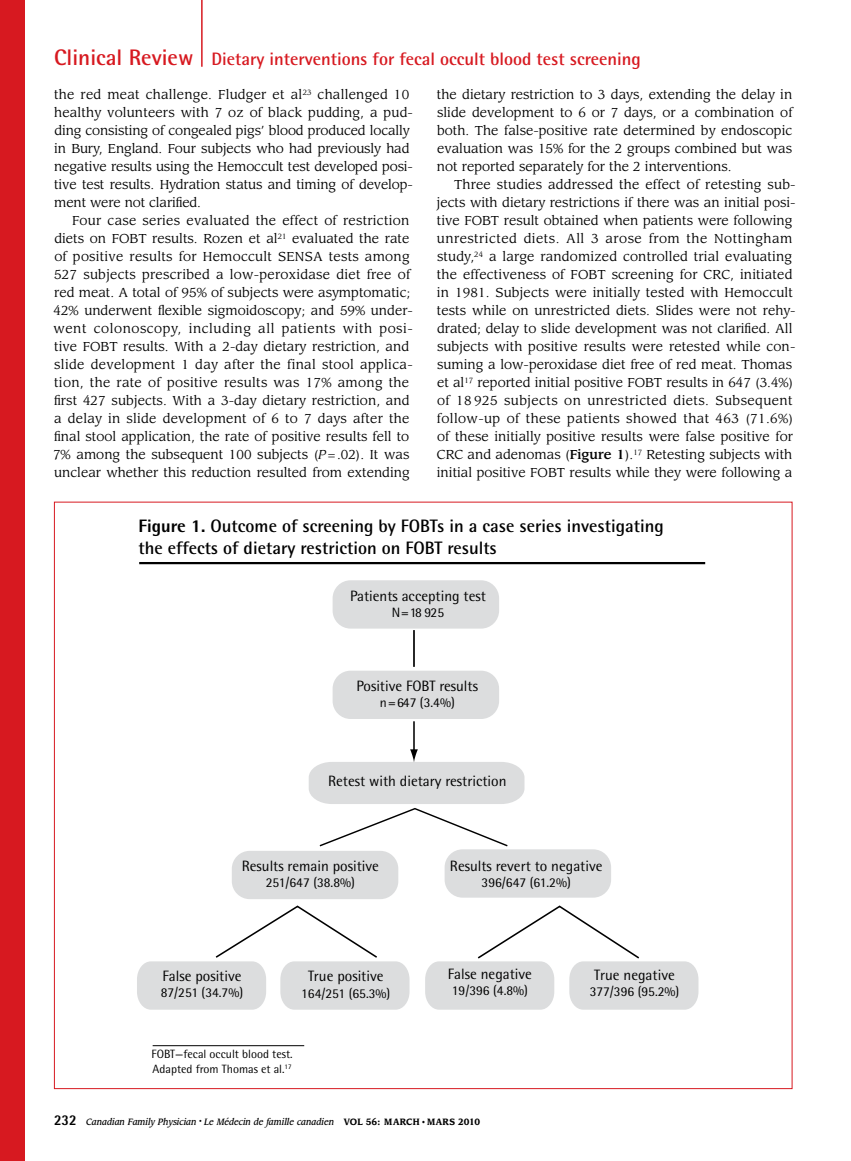
<style>
.page{position:relative;width:851px;height:1161px;background:#fff}
.page>*{position:absolute;margin:0;border:0;box-sizing:border-box;transform-origin:0 0}
.t1{font:700 18px/21.6px "Rotis Semi Sans Std";color:#000}
.t2{font:700 18px "Rotis Semi Sans Std";color:#d71920}
.t3{font:15px "Rotis Semi Sans Std";color:#000}
.t4{font:13.5px "Rotis Semi Sans Std";color:#000}
.t5{font:12.75px/18px "Leawood Std";color:#000}
.t6{font:12px/14.4px "Rotis Semi Sans Std";color:#000}
.t7{font:italic 500 9px "Leawood Std";color:#000;scale:.9 1}
.s1{font-size:22.5px}
.s2{font-style:italic}
.s3{font-weight:500}
.s4{font-weight:800}
.s5{font-family:"Rotis Semi Sans Std";font-weight:800;font-style:normal;font-size:15px}
.s6{font-weight:700;font-style:normal}
.s7{font-family:"Times";font-weight:400;font-style:normal}
</style>
<div class="page">
<div style="left:0;top:0;width:24px;height:1161px;background:#d71920"></div>
<hr style="left:201px;top:0;width:1px;height:67px;background:#d71920">
<div style="left:332px;top:580px;width:167px;height:49px;background:#dcddde;border-radius:18px"></div>
<div style="left:332px;top:671px;width:167px;height:48px;background:#dcddde;border-radius:18px"></div>
<div style="left:232px;top:851px;width:166px;height:48px;background:#dcddde;border-radius:18px"></div>
<div style="left:444px;top:849px;width:167px;height:49px;background:#dcddde;border-radius:18px"></div>
<hr style="left:139px;top:562px;width:566px;height:2px;background:#000">
<hr style="left:153px;top:1045px;width:151px;height:1px;background:#000">
<hr style="left:413px;top:630px;width:2px;height:37px;background:#000">
<hr style="left:413px;top:721px;width:2px;height:31px;background:#000">
<svg style="left:309px;top:749px;width:215px;height:98px"></svg>
<svg style="left:425px;top:905px;width:273px;height:105px"></svg>
<svg style="left:137px;top:905px;width:272px;height:105px"></svg>
<h1 class="t2" style="left:54px;top:48px;width:588px"><span class="s1">Clinical Review</span> Dietary interventions for fecal occult blood test screening</h1>
<p class="t5" style="left:54px;top:86px;width:360px">the red meat challenge. Fludger et al<sup>23</sup> challenged 10 healthy volunteers with 7 oz of black pudding, a pud&shy;ding consisting of congealed pigs’ blood produced locally in Bury, England. Four subjects who had previously had negative results using the Hemoccult test developed posi&shy;tive test results. Hydration status and timing of develop&shy;ment were not clarified.</p>
<p class="t5" style="left:53px;top:212px;width:361px;text-indent:19px">Four case series evaluated the effect of restriction diets on FOBT results. Rozen et al<sup>21</sup> evaluated the rate of positive results for Hemoccult SENSA tests among 527 subjects prescribed a low-peroxidase diet free of red meat. A total of 95% of subjects were asymptomatic; 42% underwent flexible sigmoidoscopy; and 59% under&shy;went colonoscopy, including all patients with posi&shy;tive FOBT results. With a 2-day dietary restriction, and slide development 1 day after the final stool applica&shy;tion, the rate of positive results was 17% among the first 427 subjects. With a 3-day dietary restriction, and a delay in slide development of 6 to 7 days after the final stool application, the rate of positive results fell to 7% among the subsequent 100 subjects (<span class="s2">P</span>=.02). It was unclear whether this reduction resulted from extending</p>
<p class="t5" style="left:437px;top:86px;width:357px;text-align:justify">the dietary restriction to 3 days, extending the delay in slide development to 6 or 7 days, or a combination of both. The false-positive rate determined by endoscopic evaluation was 15% for the 2 groups combined but was not reported separately for the 2 interventions.</p>
<p class="t5" style="left:437px;top:176px;width:360px;text-indent:17px">Three studies addressed the effect of retesting sub&shy;jects with dietary restrictions if there was an initial posi&shy;tive FOBT result obtained when patients were following unrestricted diets. All 3 arose from the Nottingham study,<sup>24</sup> a large randomized controlled trial evaluating the effectiveness of FOBT screening for CRC, initiated in 1981. Subjects were initially tested with Hemoccult tests while on unrestricted diets. Slides were not rehy&shy;drated; delay to slide development was not clarified. All subjects with positive results were retested while con&shy;suming a low-peroxidase diet free of red meat. Thomas et al<sup>17</sup> reported initial positive FOBT results in 647 (3.4%) of 18 925 subjects on unrestricted diets. Subsequent follow-up of these patients showed that 463 (71.6%) of these initially positive results were false positive for CRC and adenomas (<span class="s3">Figure 1</span>).<sup>17</sup> Retesting subjects with initial positive FOBT results while they were following a</p>
<h1 class="t1" style="left:138px;top:515px;width:527px"><span class="s4">Figure 1.</span> Outcome of screening by FOBTs in a case series investigating the effects of dietary restriction on FOBT results</h1>
<p class="t3" style="left:350px;top:587px;width:137px">Patients accepting test</p>
<p class="t4" style="left:392px;top:605px;width:54px">N = 18 925</p>
<p class="t3" style="left:356px;top:677px;width:123px">Positive FOBT results</p>
<p class="t4" style="left:380px;top:694px;width:76px">n = 647 (3.4%)</p>
<p class="t3" style="left:328px;top:773px;width:180px">Retest with dietary restriction</p>
<p class="t3" style="left:242px;top:857px;width:138px">Results remain positive</p>
<p class="t4" style="left:266px;top:875px;width:91px">251/647 (38.8%)</p>
<p class="t3" style="left:450px;top:857px;width:154px">Results revert to negative</p>
<p class="t4" style="left:481px;top:875px;width:91px">396/647 (61.2%)</p>
<p class="t3" style="left:162px;top:967px;width:80px">False positive</p>
<p class="t4" style="left:161px;top:984px;width:84px">87/251 (34.7%)</p>
<p class="t3" style="left:308px;top:967px;width:77px">True positive</p>
<p class="t4" style="left:301px;top:985px;width:91px">164/251 (65.3%)</p>
<p class="t3" style="left:448px;top:965px;width:86px">False negative</p>
<p class="t4" style="left:452px;top:983px;width:78px">19/396 (4.8%)</p>
<p class="t3" style="left:594px;top:966px;width:82px">True negative</p>
<p class="t4" style="left:589px;top:984px;width:91px">377/396 (95.2%)</p>
<p class="t6" style="left:151px;top:1047px;width:142px">FOBT—fecal occult blood test.<br>Adapted from Thomas et al.<sup>17</sup></p>
<p class="t7" style="left:54px;top:1116px;width:475px"><span class="s5">232</span> Canadian Family Physician <sup>•</sup> Le Médecin de famille canadien <span class="s6">VOL 56: MARCH</span> <span class="s7">•</span> <span class="s6">MARS 2010</span></p>
</div>
